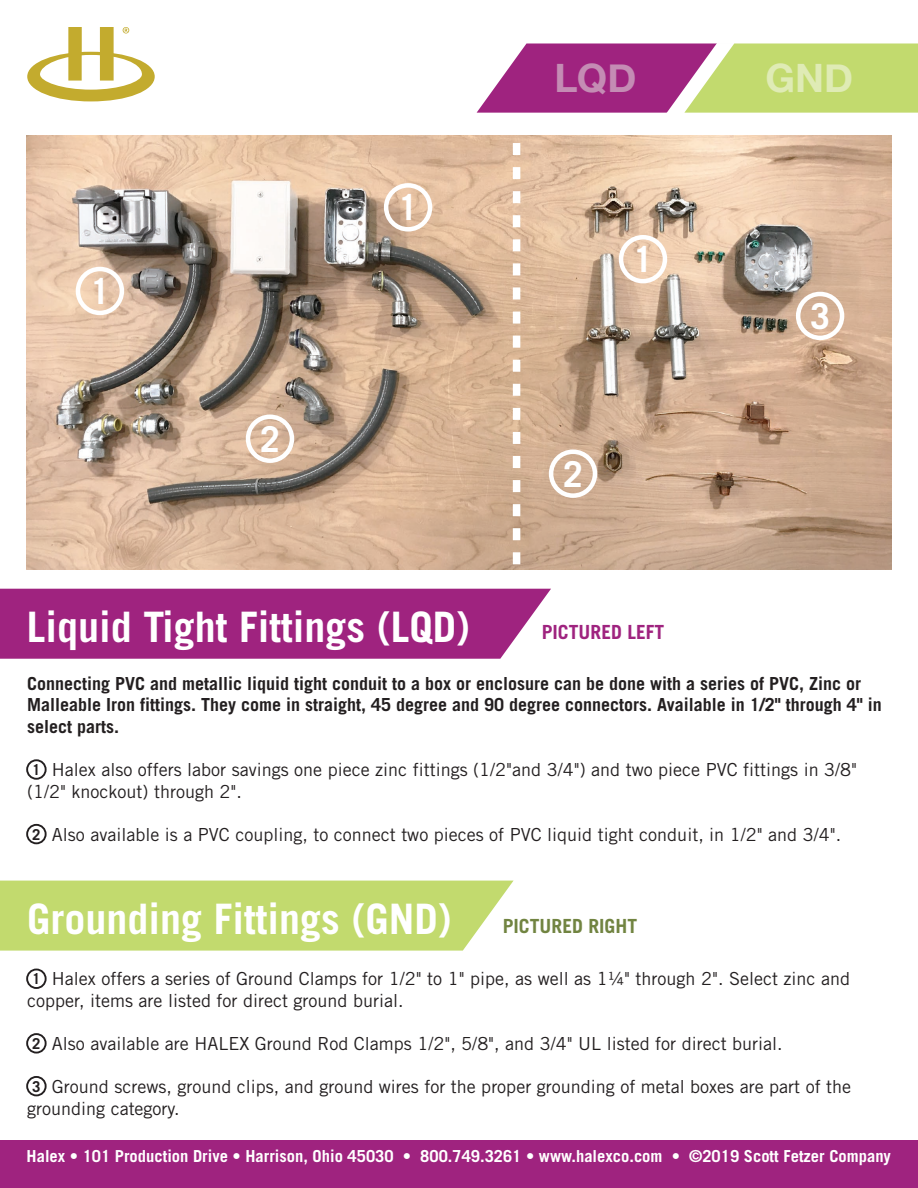
<style>
.page{position:relative;width:918px;height:1188px;background:#fff}
.page>*{position:absolute;margin:0;border:0;box-sizing:border-box;transform-origin:0 0}
.t1{font:700 42px "Trade Gothic";color:#fff}
.t2{font:700 39.15px "Helvetica Neue";color:#c48cb4}
.t3{font:700 39.15px "Helvetica Neue";color:#dfebb5}
.t4{font:700 35.7px "Trade Gothic";color:#fff}
.t5{font:700 19.5px "Trade Gothic";color:#718441}
.t6{font:700 19.5px "Trade Gothic";color:#9f237f}
.t7{font:18px/21.6px "Trade Gothic";color:#231f20}
.t8{font:700 18px/21.6px "Trade Gothic";color:#231f20}
.t9{font:700 16.5px "Trade Gothic";color:#fff}
.t10{font:700 15px "Trade Gothic";color:#231f20}
</style>
<div class="page">
<svg style="left:477px;top:43px;width:441px;height:70px;background:#b99085"></svg>
<img style="left:26px;top:135px;width:866px;height:435px">
<div style="left:0;top:589px;width:551px;height:70px;background:#9f237f"></div>
<div style="left:0;top:1141px;width:918px;height:47px;background:#9f237f"></div>
<div style="left:0;top:881px;width:513px;height:70px;background:#c2da6e"></div>
<svg style="left:27px;top:27px;width:128px;height:74px"></svg>
<div style="left:384px;top:183px;width:48px;height:49px;border:4px solid #fff;border-radius:50%"></div>
<div style="left:619px;top:235px;width:48px;height:48px;border:4px solid #fff;border-radius:50%"></div>
<div style="left:76px;top:267px;width:48px;height:48px;border:4px solid #fff;border-radius:50%"></div>
<div style="left:246px;top:415px;width:48px;height:48px;border:4px solid #fff;border-radius:50%"></div>
<div style="left:549px;top:449px;width:48px;height:49px;border:4px solid #fff;border-radius:50%"></div>
<div style="left:796px;top:292px;width:48px;height:48px;border:4px solid #fff;border-radius:50%"></div>
<div style="left:26px;top:759px;width:21px;height:21px;border:2px solid #231f20;border-radius:50%"></div>
<div style="left:26px;top:824px;width:21px;height:20px;border:2px solid #231f20;border-radius:50%"></div>
<div style="left:26px;top:969px;width:21px;height:20px;border:2px solid #231f20;border-radius:50%"></div>
<div style="left:26px;top:1033px;width:21px;height:21px;border:2px solid #231f20;border-radius:50%"></div>
<div style="left:26px;top:1076px;width:21px;height:20px;border:2px solid #231f20;border-radius:50%"></div>
<svg style="left:513px;top:143px;width:7px;height:427px"></svg>
<h3 class="t4" style="left:90px;top:269px;width:21px">1</h3>
<h3 class="t4" style="left:260px;top:417px;width:21px">2</h3>
<h3 class="t4" style="left:398px;top:186px;width:21px">1</h3>
<h1 class="t1" style="left:27px;top:601px;width:445px">Liquid Tight Fittings (LQD)</h1>
<h2 class="t2" style="left:554px;top:47px;width:83px">LQD</h2>
<h2 class="t3" style="left:765px;top:47px;width:89px">GND</h2>
<h3 class="t4" style="left:633px;top:238px;width:21px">1</h3>
<h3 class="t4" style="left:563px;top:452px;width:21px">2</h3>
<p class="t6" style="left:542px;top:620px;width:124px">PICTURED LEFT</p>
<h3 class="t4" style="left:810px;top:294px;width:21px">3</h3>
<p class="t8" style="left:27px;top:672px;width:856px">Connecting PVC and metallic liquid tight conduit to a box or enclosure can be done with a series of PVC, Zinc or<br>Malleable Iron fittings. They come in straight, 45 degree and 90 degree connectors. Available in 1/2" through 4" in select parts.</p>
<p class="t7" style="left:27px;top:759px;width:832px;text-indent:25px">Halex also offers labor savings one piece zinc fittings (1/2"and 3/4") and two piece PVC fittings in 3/8" (1/2" knockout) through 2".</p>
<p class="t7" style="left:52px;top:823px;width:791px">Also available is a PVC coupling, to connect two pieces of PVC liquid tight conduit, in 1/2" and 3/4".</p>
<p class="t10" style="left:32px;top:760px;width:10px">1</p>
<p class="t10" style="left:32px;top:825px;width:10px">2</p>
<h1 class="t1" style="left:27px;top:893px;width:426px">Grounding Fittings (GND)</h1>
<p class="t5" style="left:503px;top:914px;width:136px">PICTURED RIGHT</p>
<p class="t7" style="left:27px;top:968px;width:824px;text-indent:25px">Halex offers a series of Ground Clamps for 1/2" to 1" pipe, as well as 1¼" through 2". Select zinc and copper, items are listed for direct ground burial.</p>
<p class="t7" style="left:52px;top:1033px;width:732px">Also available are HALEX Ground Rod Clamps 1/2", 5/8", and 3/4" UL listed for direct burial.</p>
<p class="t7" style="left:27px;top:1076px;width:826px;text-indent:25px">Ground screws, ground clips, and ground wires for the proper grounding of metal boxes are part of the grounding category.</p>
<p class="t9" style="left:27px;top:1146px;width:866px">Halex • 101 Production Drive • Harrison, Ohio 45030 • 800.749.3261 • www.halexco.com • ©2019 Scott Fetzer Company</p>
<p class="t10" style="left:32px;top:970px;width:10px">1</p>
<p class="t10" style="left:32px;top:1034px;width:10px">2</p>
<p class="t10" style="left:32px;top:1077px;width:10px">3</p>
</div>
